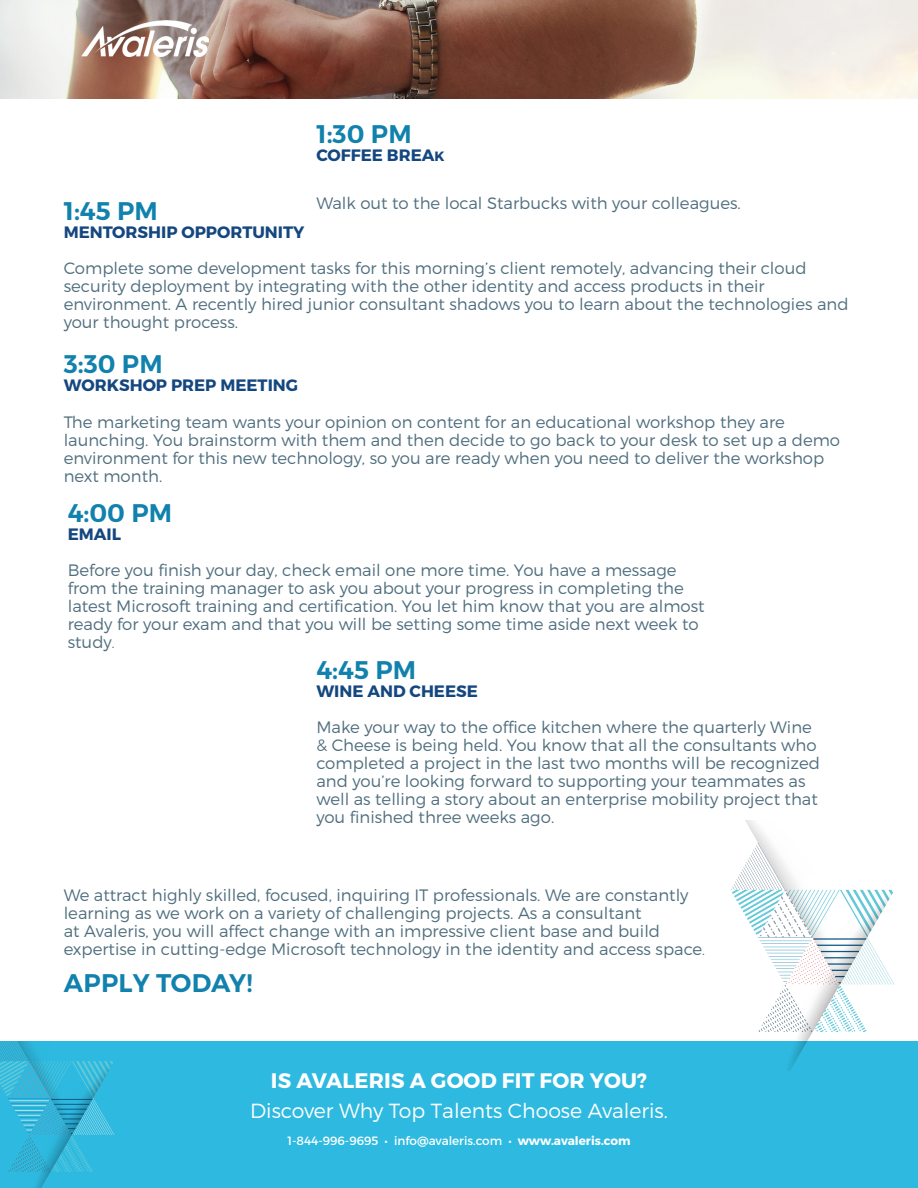
<style>
.page{position:relative;width:918px;height:1188px;background:#fff}
.page>*{position:absolute;margin:0;border:0;box-sizing:border-box;transform-origin:0 0}
.SUBHEAD{font:600 25.5px "Montserrat";letter-spacing:.01em;color:#1181ad}
.t1{font:700 21px "Montserrat";letter-spacing:.01em;color:#fff}
.t2{font:300 20.4px "Montserrat";color:#fff}
.SUBHEAD-2{font:300 16.5px/18px "Montserrat";color:#4f6e7e}
.SUBHEAD-3{font:700 16.5px "Montserrat";color:#14477f}
.ADDRESS_FOOTER{font:12px "Montserrat";color:#fff}
.s1{font-size:13.5px}
.s2{font-weight:700}
</style>
<div class="page">
<img style="left:0;top:0;width:918px;height:99px">
<div style="left:0;top:1041px;width:918px;height:147px;background:#2ebae0"></div>
<svg style="left:730px;top:821px;width:165px;height:250px"></svg>
<svg style="left:0;top:1041px;width:114px;height:147px"></svg>
<img style="left:81px;top:21px;width:127px;height:36px">
<p class="SUBHEAD" style="left:316px;top:118px;width:97px">1:30 PM</p>
<p class="SUBHEAD-3" style="left:316px;top:145px;width:130px">COFFEE BREA<span class="s1">K</span></p>
<p class="SUBHEAD-2" style="left:316px;top:194px;width:426px">Walk out to the local Starbucks with your colleagues.</p>
<p class="SUBHEAD" style="left:64px;top:195px;width:96px">1:45 PM</p>
<p class="SUBHEAD-3" style="left:64px;top:222px;width:242px">MENTORSHIP OPPORTUNITY</p>
<p class="SUBHEAD-2" style="left:64px;top:259px;width:786px">Complete some development tasks for this morning’s client remotely, advancing their cloud security deployment by integrating with the other identity and access products in their environment. A recently hired junior consultant shadows you to learn about the technologies and your thought process.</p>
<p class="SUBHEAD" style="left:64px;top:348px;width:101px">3:30 PM</p>
<p class="SUBHEAD-3" style="left:64px;top:375px;width:236px">WORKSHOP PREP MEETING</p>
<p class="SUBHEAD-2" style="left:64px;top:413px;width:778px">The marketing team wants your opinion on content for an educational workshop they are launching. You brainstorm with them and then decide to go back to your desk to set up a demo environment for this new technology, so you are ready when you need to deliver the workshop next month.</p>
<p class="SUBHEAD" style="left:68px;top:497px;width:106px">4:00 PM</p>
<p class="SUBHEAD-3" style="left:68px;top:523px;width:55px">EMAIL</p>
<p class="SUBHEAD-2" style="left:68px;top:560px;width:638px">Before you finish your day, check email one more time. You have a message from the training manager to ask you about your progress in completing the latest Microsoft training and certification. You let him know that you are almost ready for your exam and that you will be setting some time aside next week to study<span class="s1">.</span></p>
<p class="SUBHEAD" style="left:316px;top:654px;width:101px">4:45 PM</p>
<p class="SUBHEAD-3" style="left:316px;top:681px;width:163px">WINE AND CHEESE</p>
<p class="SUBHEAD-2" style="left:316px;top:718px;width:505px">Make your way to the office kitchen where the quarterly Wine &amp; Cheese is being held. You know that all the consultants who completed a project in the last two months will be recognized and you’re looking forward to supporting your teammates as well as telling a story about an enterprise mobility project that you finished three weeks ago.</p>
<p class="SUBHEAD-2" style="left:64px;top:886px;width:643px">We attract highly skilled, focused, inquiring IT professionals. We are constantly learning as we work on a variety of challenging projects. As a consultant<br>at Avaleris, you will affect change with an impressive client base and build expertise in cutting-edge Microsoft technology in the identity and access space<span class="s1">.</span></p>
<p class="SUBHEAD" style="left:64px;top:967px;width:190px">APPLY TODAY!</p>
<p class="t1" style="left:271px;top:1068px;width:378px">IS AVALERIS A GOOD FIT FOR YOU?</p>
<p class="t2" style="left:250px;top:1099px;width:419px">Discover Why Top Talents Choose Avaleris.</p>
<p class="ADDRESS_FOOTER" style="left:287px;top:1134px;width:345px">1-844-996-9695 • info@avaleris.com • <span class="s2">www.avaleris.com</span></p>
</div>
